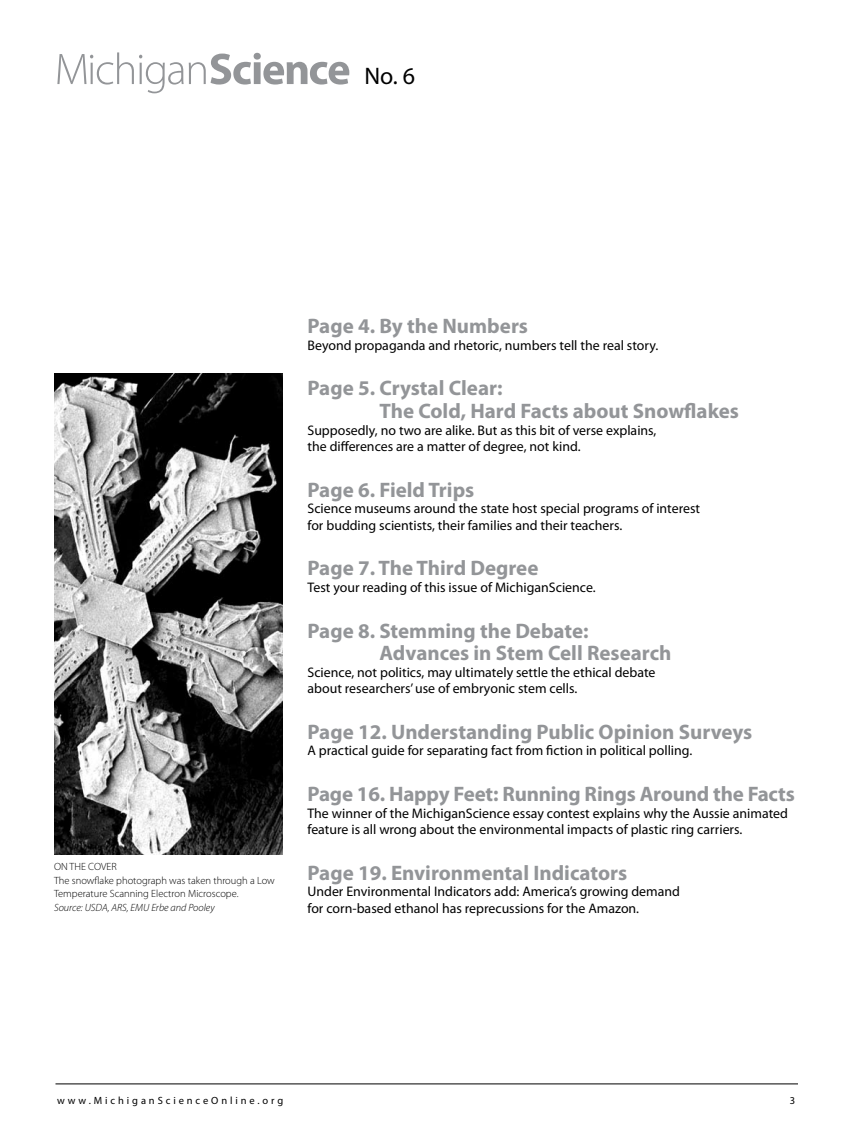
<style>
.page{position:relative;width:864px;height:1134px;background:#fff}
.page>*{position:absolute;margin:0;border:0;box-sizing:border-box;transform-origin:0 0}
.t1{font:24px "Myriad Pro";color:#000}
.t2{font:700 21px/22.5px "Myriad Pro";color:#939598}
.t3{font:13.8px/16.6px "Myriad Pro";color:#000}
.t4{font:300 10.5px/13.5px "Myriad Pro";color:#000}
.t5{font:italic 300 10.5px "Myriad Pro";color:#000}
.t6{font:10.5px "Myriad Pro";letter-spacing:.275em;color:#000}
</style>
<div class="page">
<hr style="left:56px;top:1084px;width:742px;height:1px;background:#000">
<svg style="left:57px;top:52px;width:292px;height:41px"></svg>
<img style="left:54px;top:374px;width:228px;height:481px">
<h1 class="t1" style="left:364px;top:61px;width:52px">No. 6</h1>
<p class="t4" style="left:54px;top:860px;width:222px">ON THE COVER<br>The snowflake photograph was taken through a Low<br>Temperature Scanning Electron Microscope.</p>
<p class="t5" style="left:54px;top:901px;width:162px">Source: USDA, ARS, EMU Erbe and Pooley</p>
<h2 class="t2" style="left:308px;top:314px;width:222px">Page 4. By the Numbers</h2>
<p class="t3" style="left:308px;top:337px;width:352px">Beyond propaganda and rhetoric, numbers tell the real story.</p>
<h2 class="t2" style="left:380px;top:376px;width:361px;text-indent:-72px">Page 5. Crystal Clear:<br>The Cold, Hard Facts about Snowflakes</h2>
<p class="t3" style="left:308px;top:421px;width:350px">Supposedly, no two are alike. But as this bit of verse explains, the differences are a matter of degree, not kind.</p>
<h2 class="t2" style="left:308px;top:478px;width:168px">Page 6. Field Trips</h2>
<p class="t3" style="left:308px;top:500px;width:394px">Science museums around the state host special programs of interest for budding scientists, their families and their teachers.</p>
<h2 class="t2" style="left:308px;top:556px;width:232px">Page 7. The Third Degree</h2>
<p class="t3" style="left:308px;top:579px;width:290px">Test your reading of this issue of MichiganScience.</p>
<h2 class="t2" style="left:380px;top:619px;width:293px;text-indent:-72px">Page 8. Stemming the Debate:<br>Advances in Stem Cell Research</h2>
<p class="t3" style="left:308px;top:664px;width:350px">Science, not politics, may ultimately settle the ethical debate about researchers’use of embryonic stem cells.</p>
<h2 class="t2" style="left:308px;top:720px;width:446px">Page 12. Understanding Public Opinion Surveys</h2>
<p class="t3" style="left:308px;top:742px;width:386px">A practical guide for separating fact from fiction in political polling.</p>
<h2 class="t2" style="left:308px;top:782px;width:489px">Page 16. Happy Feet: Running Rings Around the Facts</h2>
<p class="t3" style="left:308px;top:804px;width:482px">The winner of the MichiganScience essay contest explains why the Aussie animated feature is all wrong about the environmental impacts of plastic ring carriers.</p>
<h2 class="t2" style="left:308px;top:861px;width:321px">Page 19. Environmental Indicators</h2>
<p class="t3" style="left:308px;top:883px;width:374px">Under Environmental Indicators add: America’s growing demand for corn-based ethanol has reprecussions for the Amazon.</p>
<p class="t6" style="left:57px;top:1094px;width:228px">www.MichiganScienceOnline.org</p>
</div>
